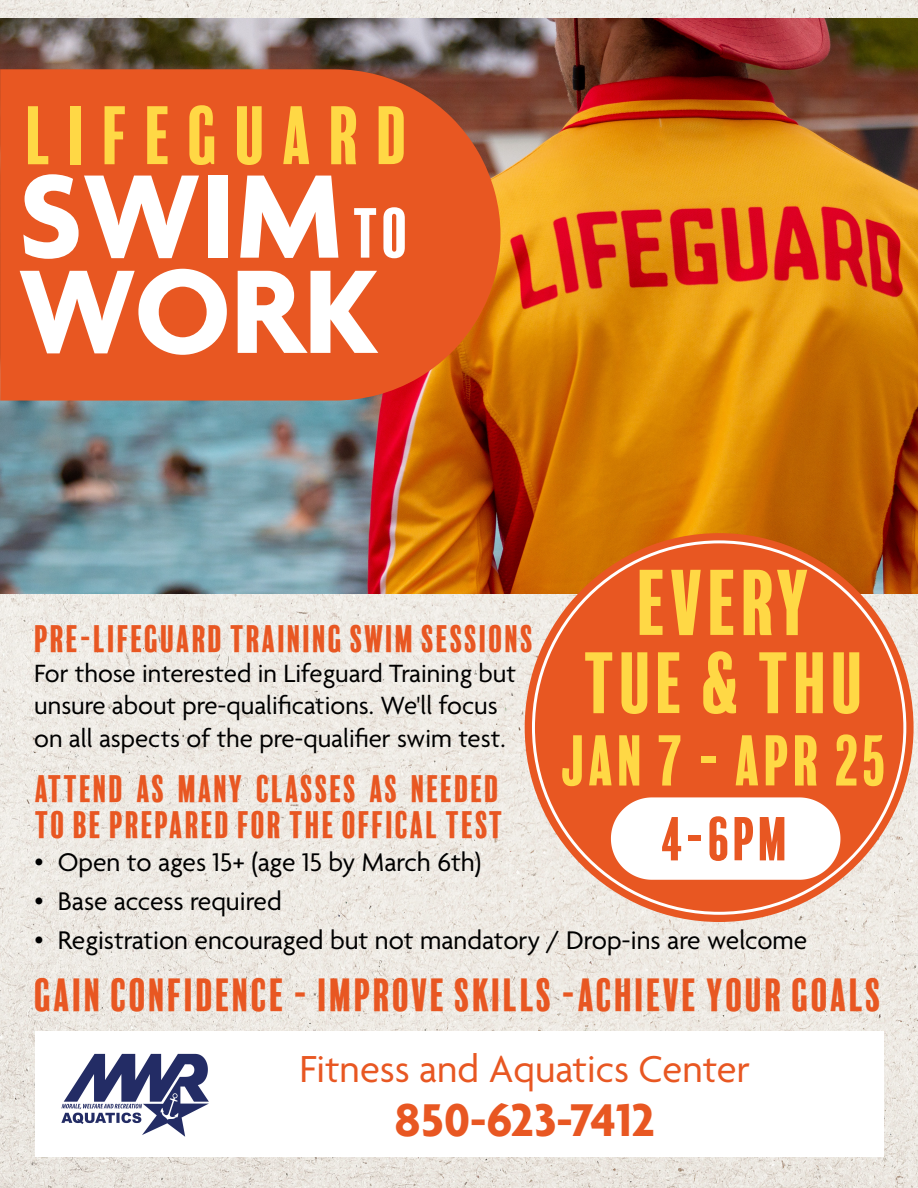
<style>
.page{position:relative;width:918px;height:1188px;background:#fff}
.page>*{position:absolute;margin:0;border:0;box-sizing:border-box;transform-origin:0 0}
.t1{font:700 128.7px/95.2px "Agenda";color:#fff}
.t2{font:84.75px "Balboa Plus Fill";color:#ffd845}
.t3{font:79.05px "Balboa Plus Fill";color:#ffd845}
.t4{font:75.45px "Balboa Plus Fill";letter-spacing:.175em;color:#ffd845}
.t5{font:65.25px "Balboa Plus Fill";color:#ffd845}
.t6{font:64.35px "Balboa Plus Fill";color:#fff}
.t7{font:56.4px "Balboa Plus Fill";color:#e85722}
.t8{font:700 49.65px "Agenda";color:#e85722}
.t9{font:42.75px "Balboa Plus Fill";color:#e85722}
.t10{font:40.65px "Agenda";color:#e85722}
.t11{font:35.1px/36.2px "Balboa Plus Fill";color:#e85722}
.t12{font:27.6px "Agenda";color:#000}
.t13{font:27px/32.4px "Agenda";color:#000}
.s1{font-family:"Times New Roman"}
</style>
<div class="page">
<img style="left:0;top:0;width:918px;height:1188px">
<img style="left:0;top:18px;width:918px;height:576px">
<div style="left:35px;top:1031px;width:848px;height:125px;background:#fff"></div>
<svg style="left:0;top:69px;width:501px;height:332px;background:#e25722"></svg>
<div style="left:525px;top:533px;width:389px;height:389px;background:#e85722;border-radius:50%"></div>
<svg style="left:611px;top:797px;width:229px;height:83px;background:#fdf1ed"></svg>
<img style="left:61px;top:1053px;width:148px;height:84px">
<h3 class="t4" style="left:25px;top:93px;width:387px">LIFEGUARD</h3>
<h1 class="t1" style="left:18px;top:177px;width:362px">SWIM<br>WORK</h1>
<h3 class="t6" style="left:353px;top:197px;width:60px">TO</h3>
<h2 class="t2" style="left:637px;top:556px;width:179px">EVERY</h2>
<p class="t11" style="left:34px;top:621px;width:502px">PRE-LIFEGUARD TRAINING SWIM SESSIONS</p>
<h3 class="t3" style="left:584px;top:639px;width:285px">TUE &amp; THU</h3>
<p class="t13" style="left:34px;top:659px;width:483px">For those interested in Lifeguard Training but unsure about pre-qualifications. We'll focus on all aspects of the pre-qualifier swim test.</p>
<h3 class="t5" style="left:561px;top:724px;width:331px">JAN 7 - APR 25</h3>
<p class="t11" style="left:35px;top:771px;width:471px">ATTEND AS MANY CLASSES AS NEEDED<br>TO BE PREPARED FOR THE OFFICAL TEST</p>
<h3 class="t7" style="left:661px;top:807px;width:131px">4-6PM</h3>
<p class="t12" style="left:34px;top:847px;width:449px"><span class="s1">•</span> Open to ages 15+ (age 15 by March 6th)</p>
<p class="t12" style="left:34px;top:886px;width:249px"><span class="s1">•</span> Base access required</p>
<p class="t12" style="left:34px;top:925px;width:775px"><span class="s1">•</span> Registration encouraged but not mandatory / Drop-ins are welcome</p>
<h3 class="t9" style="left:34px;top:971px;width:850px">GAIN CONFIDENCE - IMPROVE SKILLS -ACHIEVE YOUR GOALS</h3>
<h3 class="t10" style="left:300px;top:1047px;width:452px">Fitness and Aquatics Center</h3>
<h3 class="t8" style="left:394px;top:1094px;width:262px">850-623-7412</h3>
</div>
